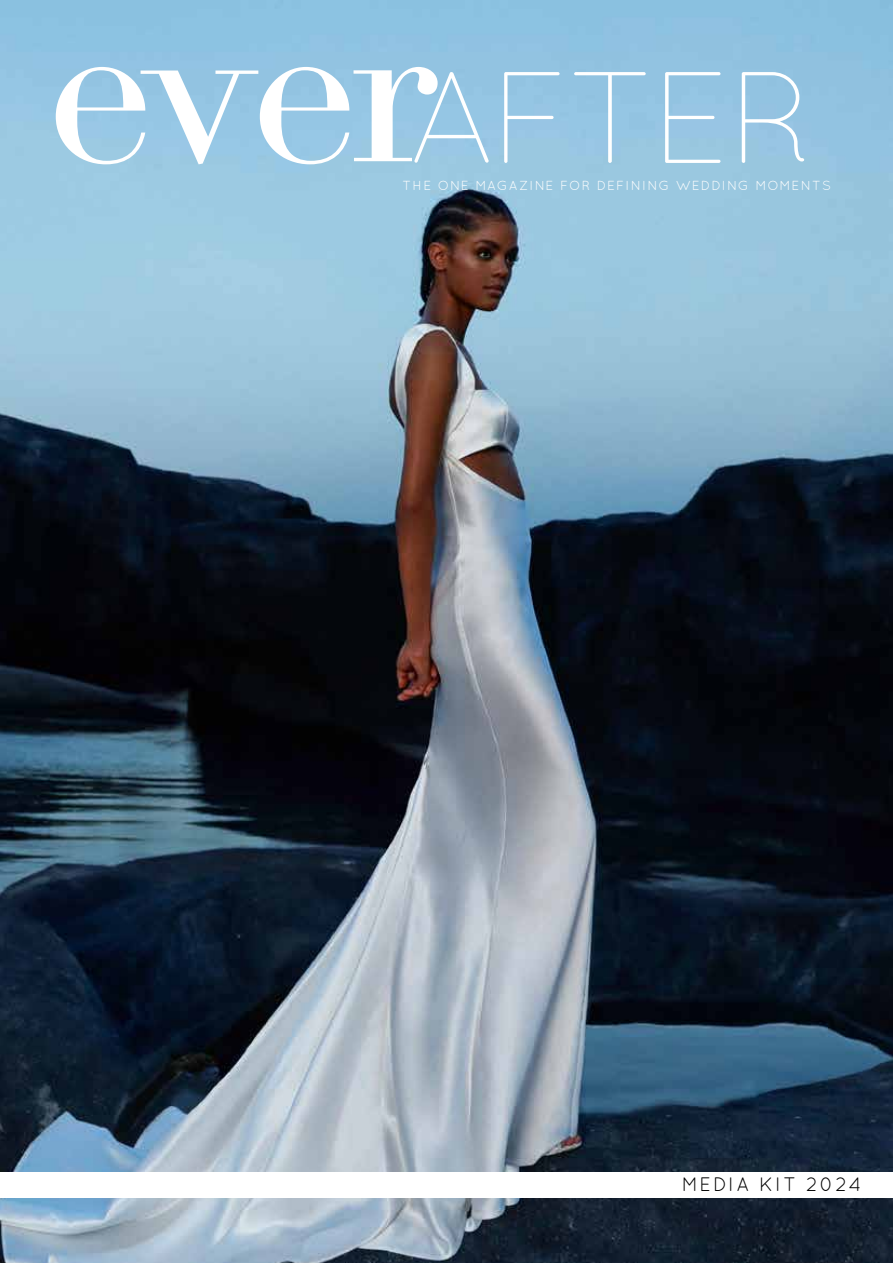
<style>
.page{position:relative;width:893px;height:1263px;background:#fff}
.page>*{position:absolute;margin:0;border:0;box-sizing:border-box;transform-origin:0 0}
.t1{font:210.9px "LTC Bodoni 175 Pro";color:#fff;scale:1.12 1}
.t2{font:300 129.75px "Quicksand";letter-spacing:-.05em;color:#fff;scale:1.08 1}
.t3{font:19.5px "Quicksand";letter-spacing:.11em;color:#000}
.t4{font:13.05px "Quicksand";letter-spacing:.075em;color:#fff}
</style>
<div class="page">
<img style="left:0;top:0;width:893px;height:1263px">
<div style="left:0;top:1172px;width:893px;height:26px;background:#fff"></div>
<h1 class="t1" style="left:47px;top:-46px;width:355px">ever</h1>
<p class="t4" style="left:403px;top:178px;width:430px">THE ONE MAGAZINE FOR DEFINING WEDDING MOMENTS</p>
<h2 class="t2" style="left:406px;top:43px;width:381px">AFTER</h2>
<h3 class="t3" style="left:682px;top:1173px;width:181px">MEDIA KIT 2024</h3>
</div>
